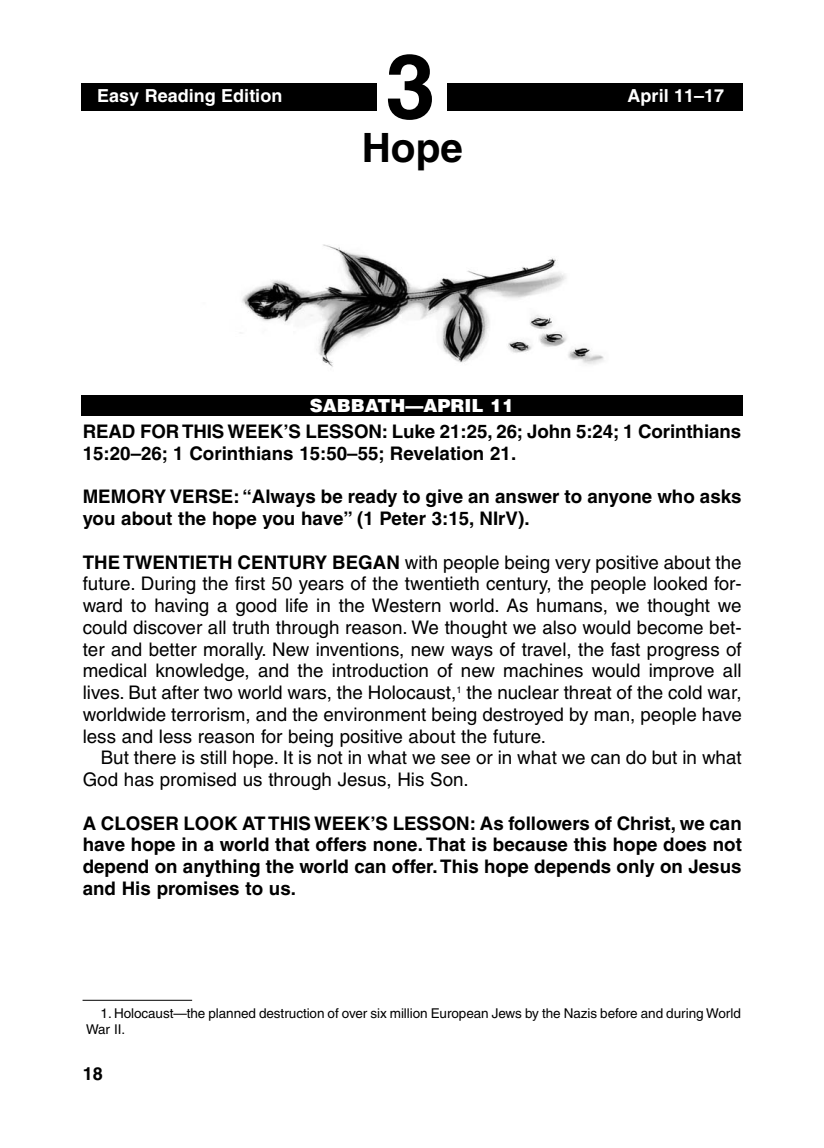
<style>
.page{position:relative;width:824px;height:1148px;background:#fff}
.page>*{position:absolute;margin:0;border:0;box-sizing:border-box;transform-origin:0 0}
.t1{font:700 90px "Helvetica";color:#000}
.t2{font:700 40.5px "Helvetica";color:#000}
.t3{font:18.75px/21.8px "Helvetica";color:#000;text-align:justify}
.t4{font:700 18.75px/21.8px "Helvetica";color:#000}
.t5{font:700 18px "Helvetica";color:#fff}
.t6{font:900 18px "Helvetica";color:#fff}
.t7{font:700 18px "Helvetica";color:#000}
.t8{font:13.5px/15.8px "Helvetica";letter-spacing:-.005em;color:#000}
.s1{font-weight:700}
</style>
<div class="page">
<div style="left:81px;top:84px;width:661px;height:27px;background:#000"></div>
<div style="left:377px;top:45px;width:69px;height:79px;background:#fff"></div>
<div style="left:81px;top:395px;width:661px;height:20px;background:#000"></div>
<img style="left:240px;top:244px;width:364px;height:123px">
<hr style="left:82px;top:999px;width:110px;height:1px;background:#000">
<h1 class="t1" style="left:385px;top:51px;width:52px">3</h1>
<p class="t5" style="left:97px;top:89px;width:187px">Easy Reading Edition</p>
<p class="t5" style="left:627px;top:89px;width:98px">April 11–17</p>
<h2 class="t2" style="left:362px;top:131px;width:103px">Hope</h2>
<p class="t6" style="left:310px;top:395px;width:205px">SABBATH—APRIL 11</p>
<p class="t4" style="left:83px;top:422px;width:660px">READ FOR THIS WEEK’S LESSON: Luke 21:25, 26; John 5:24; 1 Corinthians<br>15:20–26; 1 Corinthians 15:50–55; Revelation 21.</p>
<p class="t4" style="left:83px;top:487px;width:660px">MEMORY VERSE: “Always be ready to give an answer to anyone who asks you about the hope you have” (1 Peter 3:15, NIrV).</p>
<p class="t3" style="left:83px;top:553px;width:660px"><span class="s1">THE TWENTIETH CENTURY BEGAN</span> with people being very positive about the future. During the first 50 years of the twentieth century, the people looked for&shy;ward to having a good life in the Western world. As humans, we thought we could discover all truth through reason. We thought we also would become bet&shy;ter and better morally. New inventions, new ways of travel, the fast progress of medical knowledge, and the introduction of new machines would improve all lives. But after two world wars, the Holocaust,<sup>1</sup> the nuclear threat of the cold war, worldwide terrorism, and the environment being destroyed by man, people have less and less reason for being positive about the future.</p>
<p class="t3" style="left:83px;top:748px;width:660px;text-indent:18px">But there is still hope. It is not in what we see or in what we can do but in what<br>God has promised us through Jesus, His Son.</p>
<p class="t4" style="left:83px;top:813px;width:660px;text-align:justify">A CLOSER LOOK AT THIS WEEK’S LESSON: As followers of Christ, we can have hope in a world that offers none. That is because this hope does not depend on anything the world can offer.This hope depends only on Jesus and His promises to us.</p>
<p class="t8" style="left:86px;top:1006px;width:656px;text-indent:15px">1. Holocaust—the planned destruction of over six million European Jews by the Nazis before and during World<br>War II.</p>
<p class="t7" style="left:83px;top:1066px;width:22px">18</p>
</div>
